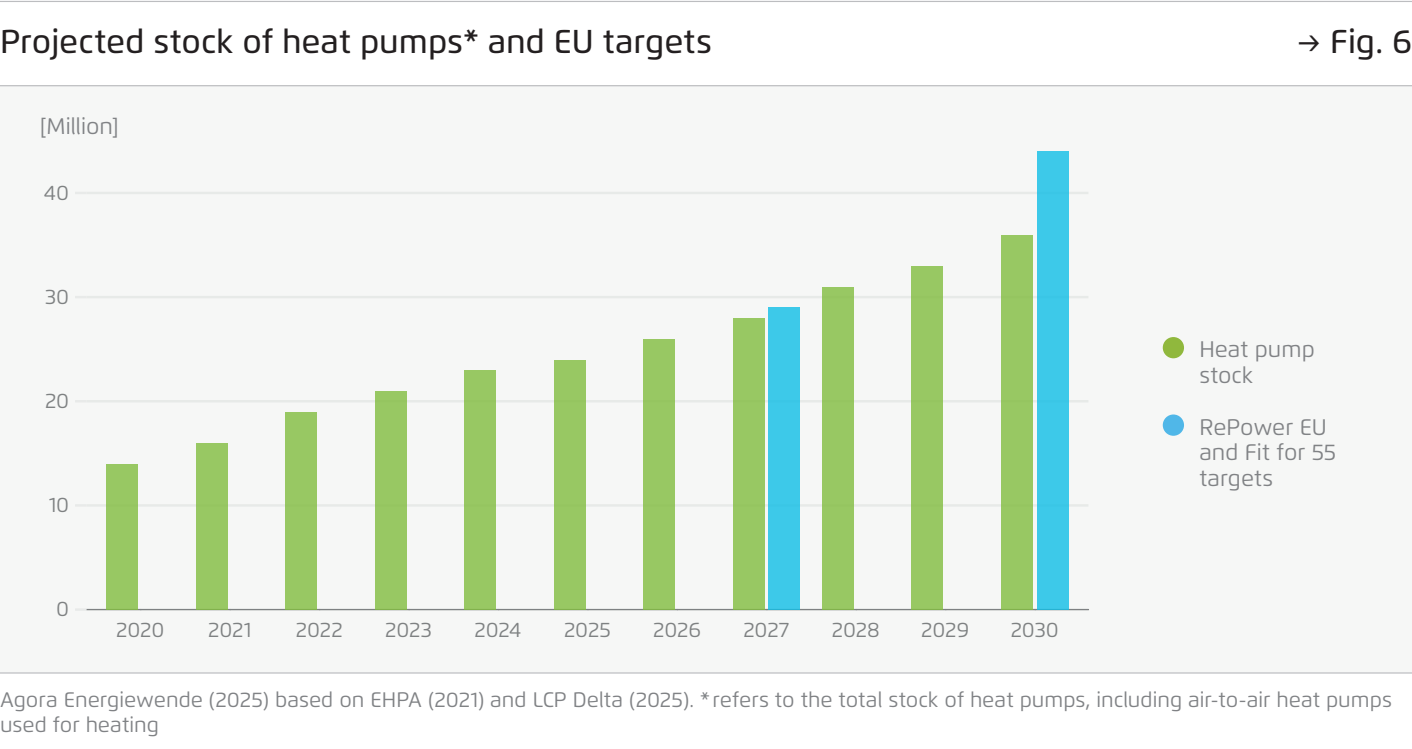
<style>
.page{position:relative;width:1412px;height:749px;background:#fff}
.page>*{position:absolute;margin:0;border:0;box-sizing:border-box;transform-origin:0 0}
.t1{font:500 33px "Flexo";color:#231f20}
.t2{font:22.5px/25.5px "Flexo";color:#808285}
.t3{font:21px/25.5px "Flexo";color:#808285}
.t4{font:20.7px "Flexo";color:#7e8182}
.s1{font-weight:400}
</style>
<div class="page">
<div style="left:0;top:85px;width:1412px;height:587px;background:#f6f7f6"></div>
<hr style="left:0;top:672px;width:1412px;height:1px;background:#bcbdc0">
<hr style="left:0;top:85px;width:1412px;height:1px;background:#bcbdc0">
<hr style="left:0;top:1px;width:1412px;height:1px;background:#bcbdc0">
<hr style="left:87px;top:504px;width:1001px;height:2px;background:#e7eae8">
<hr style="left:87px;top:400px;width:1001px;height:2px;background:#e7eae8">
<hr style="left:87px;top:296px;width:1001px;height:2px;background:#e7eae8">
<hr style="left:87px;top:192px;width:1001px;height:2px;background:#e7eae8">
<hr style="left:87px;top:608px;width:1001px;height:2px;background:#7e8182">
<svg style="left:75px;top:608px;width:12px;height:2px"></svg>
<svg style="left:75px;top:192px;width:12px;height:2px"></svg>
<svg style="left:75px;top:296px;width:12px;height:2px"></svg>
<svg style="left:75px;top:400px;width:12px;height:2px"></svg>
<svg style="left:75px;top:504px;width:12px;height:2px"></svg>
<div style="left:107px;top:463px;width:31px;height:146px;background:#98c863"></div>
<div style="left:196px;top:443px;width:31px;height:166px;background:#98c863"></div>
<div style="left:286px;top:411px;width:31px;height:198px;background:#98c863"></div>
<div style="left:375px;top:391px;width:31px;height:218px;background:#98c863"></div>
<div style="left:465px;top:370px;width:31px;height:239px;background:#98c863"></div>
<div style="left:554px;top:359px;width:31px;height:250px;background:#98c863"></div>
<div style="left:643px;top:338px;width:31px;height:271px;background:#98c863"></div>
<div style="left:733px;top:318px;width:31px;height:291px;background:#98c863"></div>
<div style="left:822px;top:286px;width:31px;height:323px;background:#98c863"></div>
<div style="left:912px;top:266px;width:31px;height:343px;background:#98c863"></div>
<div style="left:1001px;top:234px;width:31px;height:375px;background:#98c863"></div>
<div style="left:769px;top:307px;width:31px;height:302px;background:#3dc9e9"></div>
<div style="left:1037px;top:151px;width:31px;height:458px;background:#3dc9e9"></div>
<div style="left:1162px;top:337px;width:22px;height:21px;background:#90b83d;border-radius:50%"></div>
<div style="left:1162px;top:414px;width:22px;height:21px;background:#50b7e8;border-radius:50%"></div>
<h1 class="t1" style="left:0;top:22px;width:713px">Projected stock of heat pumps* and EU targets</h1>
<p class="t2" style="left:40px;top:113px;width:80px">[Million]</p>
<p class="t4" style="left:44px;top:180px;width:27px">40</p>
<p class="t4" style="left:45px;top:284px;width:26px">30</p>
<p class="t4" style="left:45px;top:388px;width:26px">20</p>
<p class="t4" style="left:49px;top:492px;width:22px">10</p>
<p class="t4" style="left:56px;top:596px;width:14px">0</p>
<p class="t4" style="left:116px;top:617px;width:50px">2020</p>
<p class="t4" style="left:208px;top:617px;width:45px">2021</p>
<p class="t4" style="left:296px;top:617px;width:48px">2022</p>
<p class="t4" style="left:385px;top:617px;width:48px">2023</p>
<p class="t4" style="left:474px;top:617px;width:49px">2024</p>
<p class="t4" style="left:564px;top:617px;width:48px">2025</p>
<p class="t4" style="left:653px;top:617px;width:49px">2026</p>
<p class="t4" style="left:743px;top:617px;width:48px">2027</p>
<p class="t4" style="left:832px;top:617px;width:49px">2028</p>
<p class="t4" style="left:921px;top:617px;width:50px">2029</p>
<p class="t4" style="left:1010px;top:617px;width:50px">2030</p>
<h1 class="t1" style="left:1297px;top:22px;width:116px"><span class="s1">→</span> Fig. 6</h1>
<p class="t2" style="left:1199px;top:336px;width:117px">Heat pump stock</p>
<p class="t2" style="left:1199px;top:414px;width:138px">RePower EU and Fit for 55 targets</p>
<p class="t3" style="left:0;top:686px;width:1393px">Agora Energiewende (2025) based on EHPA (2021) and LCP Delta (2025). * refers to the total stock of heat pumps, including air-to-air heat pumps used for heating</p>
</div>
